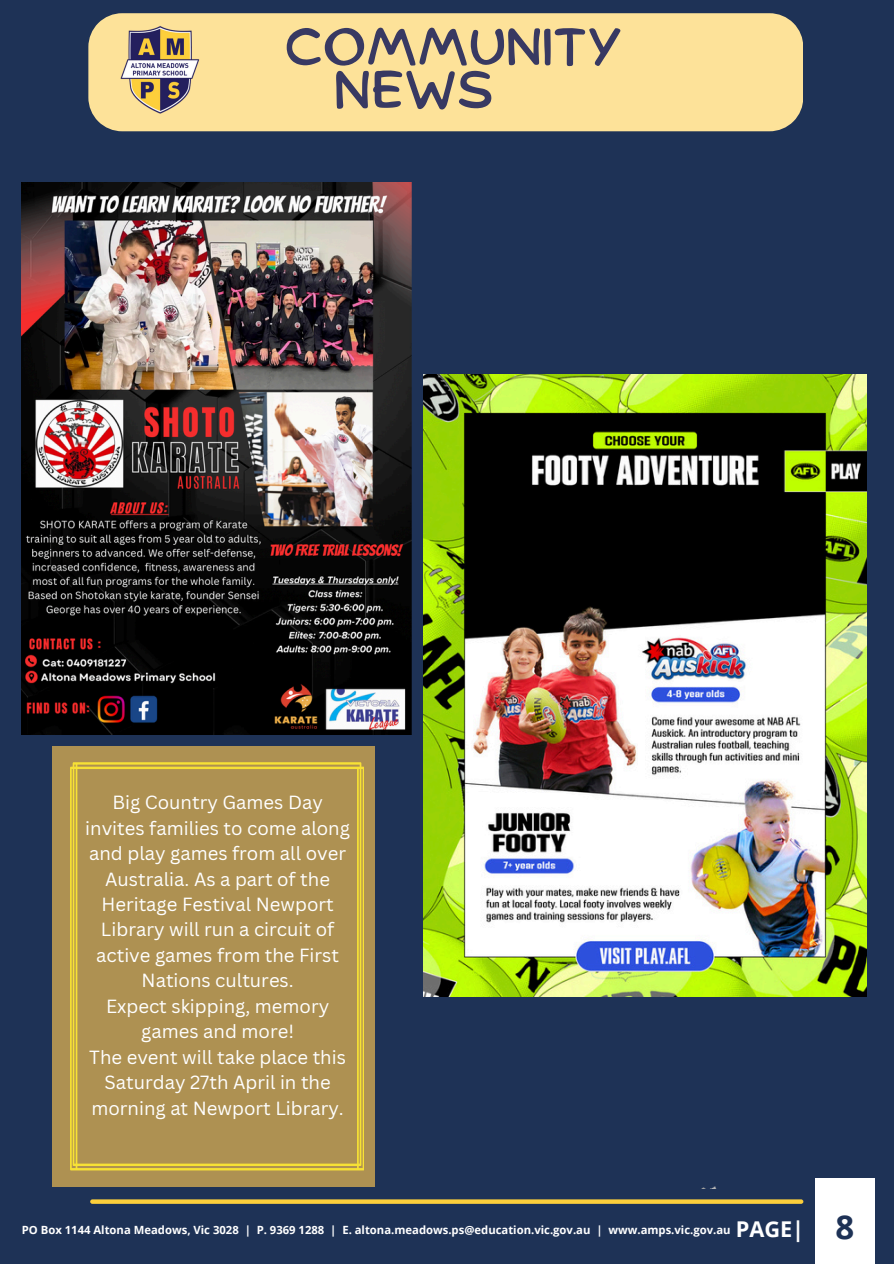
<style>
.page{position:relative;width:894px;height:1264px;background:#fff}
.page>*{position:absolute;margin:0;border:0;box-sizing:border-box;transform-origin:0 0}
.t1{font:52.35px "Comica";color:#383962}
.t2{font:51px "Comica";color:#383962}
.t3{font:800 33.45px "Garet";color:#fccf3b}
.t4{font:700 32.85px "Open Sans";color:#1e3256}
.t5{font:700 21.75px "Open Sans";color:#fff}
.t6{font:18.6px/25.5px "Canva Sans";color:#fff;text-align:center}
.t7{font:700 11.25px "Open Sans";color:#fff}
</style>
<div class="page">
<div style="left:0;top:0;width:893px;height:1263px;background:#1e3256"></div>
<div style="left:815px;top:1178px;width:59px;height:85px;background:#fff"></div>
<svg style="left:90px;top:1199px;width:713px;height:4px;background:#e6bf3d"></svg>
<div style="left:88px;top:13px;width:714px;height:118px;background:#fde299"></div>
<img style="left:110px;top:20px;width:98px;height:98px">
<img style="left:21px;top:182px;width:390px;height:552px">
<div style="left:52px;top:746px;width:323px;height:440px;background:#ae9152"></div>
<svg style="left:70px;top:762px;width:294px;height:408px"></svg>
<img style="left:423px;top:374px;width:443px;height:622px">
<h3 class="t2" style="left:284px;top:24px;width:339px">COMMUNITY</h3>
<p class="t1" style="left:334px;top:66px;width:161px">NEWS</p>
<p class="t3" style="left:442px;top:16px;width:21px">?</p>
<p class="t6" style="left:85px;top:789px;width:266px">Big Country Games Day invites families to come along and play games from all over<br>Australia. As a part of the<br>Heritage Festival Newport<br>Library will run a circuit of active games from the First<br>Nations cultures.<br>Expect skipping, memory games and more!<br>The event will take place this<br>Saturday 27th April in the morning at Newport Library.</p>
<h1 class="t5" style="left:735px;top:1213px;width:70px">PAGE|</h1>
<p class="t4" style="left:835px;top:1203px;width:20px">8</p>
<p class="t7" style="left:22px;top:1222px;width:710px">PO Box 1144 Altona Meadows, Vic 3028 | P. 9369 1288 | E. altona.meadows.ps@education.vic.gov.au | www.amps.vic.gov.au</p>
</div>
